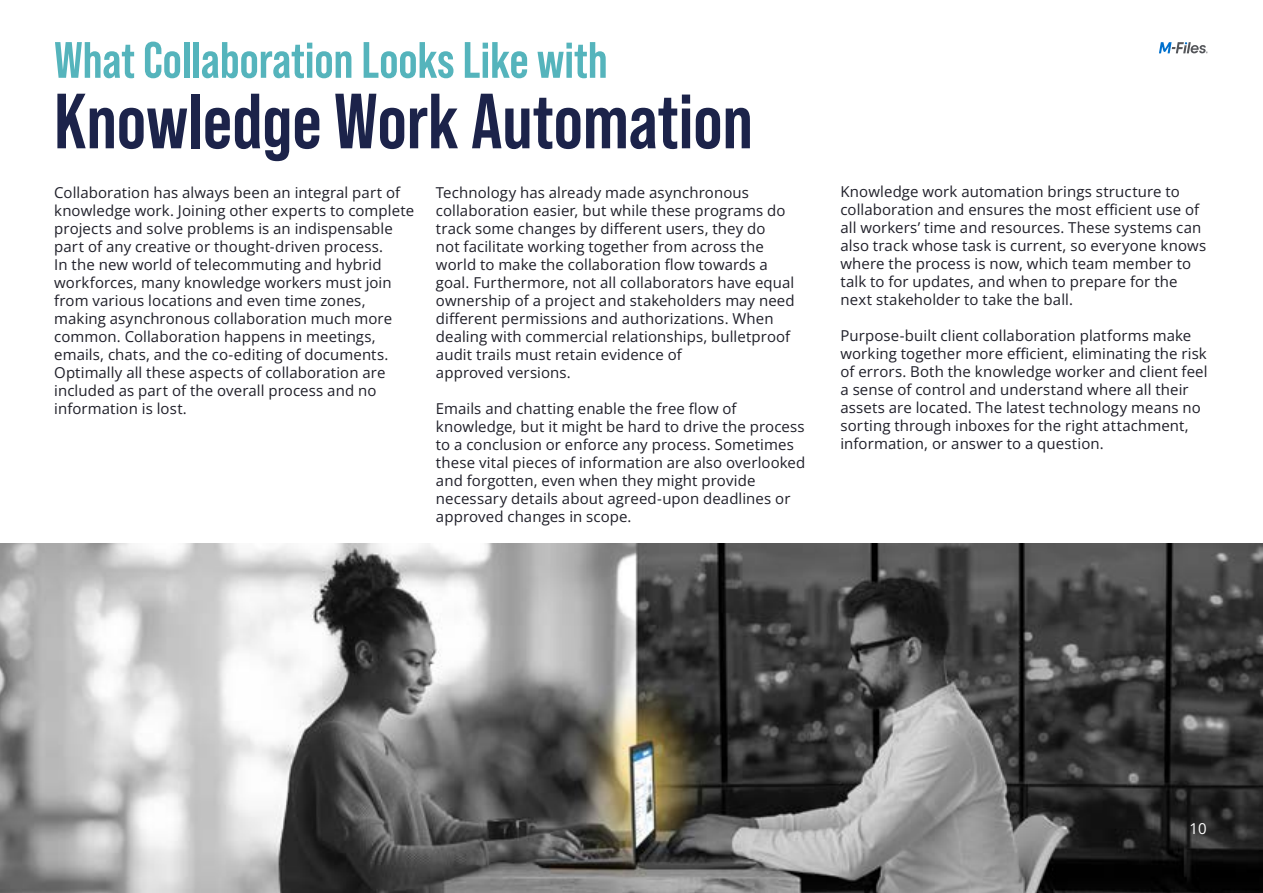
<style>
.page{position:relative;width:1263px;height:893px;background:#fff}
.page>*{position:absolute;margin:0;border:0;box-sizing:border-box;transform-origin:0 0}
.t1{font:700 78px "Bebas Neue Pro";color:#1c234a}
.t2{font:700 51px "Bebas Neue Pro";color:#55b4bc}
.t3{font:15px/18px "Open Sans";letter-spacing:.005em;color:#1f1f29}
.t4{font:15px "Open Sans";color:#fff}
</style>
<div class="page">
<img style="left:0;top:543px;width:1263px;height:350px">
<svg style="left:1159px;top:42px;width:48px;height:11px"></svg>
<h2 class="t2" style="left:54px;top:42px;width:555px">What Collaboration Looks Like with</h2>
<h1 class="t1" style="left:54px;top:93px;width:700px">Knowledge Work Automation</h1>
<p class="t3" style="left:54px;top:185px;width:361px">Collaboration has always been an integral part of knowledge work. Joining other experts to complete projects and solve problems is an indispensable part of any creative or thought-driven process.<br>In the new world of telecommuting and hybrid workforces, many knowledge workers must join from various locations and even time zones, making asynchronous collaboration much more common. Collaboration happens in meetings, emails, chats, and the co-editing of documents.<br>Optimally all these aspects of collaboration are included as part of the overall process and no information is lost.</p>
<p class="t3" style="left:436px;top:185px;width:360px">Technology has already made asynchronous collaboration easier, but while these programs do track some changes by different users, they do<br>not facilitate working together from across the world to make the collaboration flow towards a goal. Furthermore, not all collaborators have equal ownership of a project and stakeholders may need different permissions and authorizations. When dealing with commercial relationships, bulletproof audit trails must retain evidence of<br>approved versions.</p>
<p class="t3" style="left:436px;top:399px;width:371px">Emails and chatting enable the free flow of knowledge, but it might be hard to drive the process to a conclusion or enforce any process. Sometimes these vital pieces of information are also overlooked and forgotten, even when they might provide necessary details about agreed-upon deadlines or approved changes in scope.</p>
<p class="t3" style="left:840px;top:185px;width:367px">Knowledge work automation brings structure to collaboration and ensures the most efficient use of all workers’ time and resources. These systems can also track whose task is current, so everyone knows where the process is now, which team member to talk to for updates, and when to prepare for the next stakeholder to take the ball.</p>
<p class="t3" style="left:840px;top:329px;width:369px">Purpose-built client collaboration platforms make working together more efficient, eliminating the risk of errors. Both the knowledge worker and client feel a sense of control and understand where all their assets are located. The latest technology means no sorting through inboxes for the right attachment, information, or answer to a question.</p>
<p class="t4" style="left:1189px;top:822px;width:19px">10</p>
</div>
